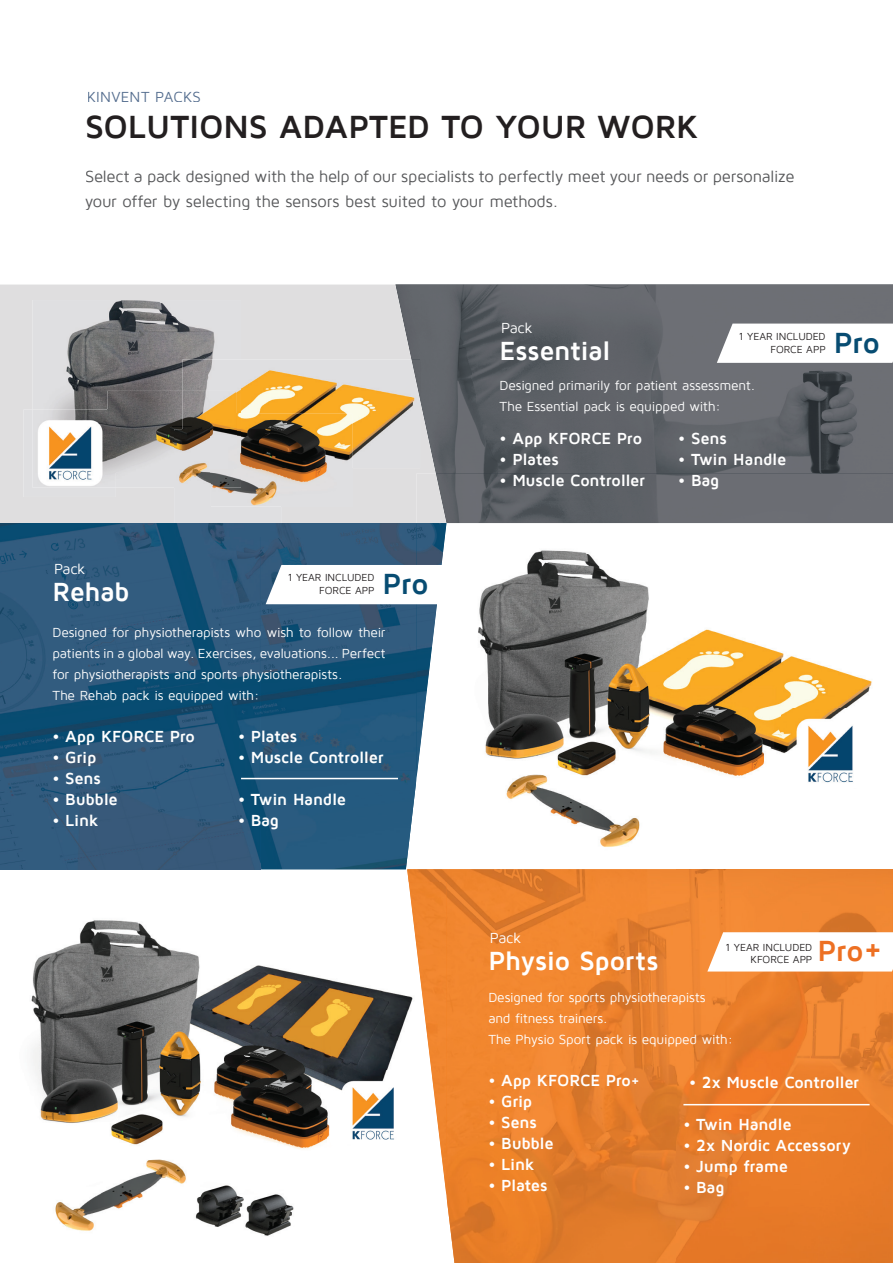
<style>
.page{position:relative;width:893px;height:1263px;background:#fff}
.page>*{position:absolute;margin:0;border:0;box-sizing:border-box;transform-origin:0 0}
.t1{font:700 33px "Maven Pro";letter-spacing:-.005em;color:#231f20}
.t2{font:700 30px "Maven Pro";letter-spacing:-.01em;color:#074c72}
.t3{font:700 30px "Maven Pro";color:#ed7023}
.t4{font:700 27px "Maven Pro";letter-spacing:-.015em;color:#fff}
.t5{font:700 16.5px "Maven Pro";letter-spacing:-.015em;color:#fff}
.t6{font:16.5px/24.6px "Maven Pro";letter-spacing:-.015em;color:#57585a}
.t7{font:15px "Maven Pro";letter-spacing:.01em;color:#556e8f}
.t8{font:15px "Maven Pro";letter-spacing:-.015em;color:#fff}
.t9{font:13.5px/21px "Maven Pro";letter-spacing:-.015em;color:#fff}
.t10{font:10.5px/12.6px "Maven Pro";letter-spacing:-.005em;color:#231f20;text-align:right}
.s1{font-size:36px}
</style>
<div class="page">
<img style="left:436px;top:285px;width:457px;height:188px">
<svg style="left:0;top:285px;width:436px;height:238px;background:#d2d1d3"></svg>
<img style="left:407px;top:869px;width:269px;height:197px">
<img style="left:676px;top:869px;width:216px;height:394px">
<img style="left:446px;top:1066px;width:231px;height:197px">
<img style="left:0;top:523px;width:417px;height:346px">
<img style="left:32px;top:300px;width:209px;height:187px">
<img style="left:31px;top:882px;width:378px;height:354px">
<img style="left:409px;top:882px;width:37px;height:310px">
<img style="left:241px;top:359px;width:179px;height:109px">
<img style="left:182px;top:359px;width:59px;height:55px">
<img style="left:241px;top:468px;width:111px;height:38px">
<img style="left:241px;top:414px;width:111px;height:54px">
<img style="left:236px;top:414px;width:5px;height:15px">
<img style="left:107px;top:391px;width:75px;height:41px">
<img style="left:116px;top:432px;width:58px;height:41px">
<img style="left:182px;top:391px;width:54px;height:38px">
<img style="left:446px;top:523px;width:426px;height:324px">
<img style="left:446px;top:473px;width:447px;height:50px">
<img style="left:417px;top:473px;width:29px;height:301px">
<div style="left:24px;top:410px;width:92px;height:87px;background:#dfdfe1"></div>
<img style="left:32px;top:410px;width:84px;height:77px">
<img style="left:107px;top:410px;width:9px;height:63px">
<img style="left:781px;top:708px;width:81px;height:92px">
<img style="left:328px;top:1071px;width:90px;height:85px">
<hr style="left:241px;top:778px;width:157px;height:1px;background:#fff">
<hr style="left:683px;top:1104px;width:187px;height:1px;background:#fff">
<img style="left:174px;top:487px;width:108px;height:50px">
<img style="left:174px;top:429px;width:37px;height:58px">
<img style="left:211px;top:468px;width:30px;height:19px">
<img style="left:236px;top:429px;width:46px;height:39px">
<img style="left:182px;top:429px;width:29px;height:39px">
<img style="left:211px;top:429px;width:25px;height:44px">
<svg style="left:707px;top:932px;width:186px;height:39px"></svg>
<svg style="left:717px;top:324px;width:176px;height:39px"></svg>
<svg style="left:266px;top:565px;width:191px;height:39px"></svg>
<p class="t7" style="left:87px;top:89px;width:116px">KINVENT PACKS</p>
<h1 class="t1" style="left:85px;top:110px;width:615px">SOLUTIONS ADAPTED TO YOUR WORK</h1>
<p class="t6" style="left:85px;top:164px;width:711px">Select a pack designed with the help of our specialists to perfectly meet your needs or personalize your offer by selecting the sensors best suited to your methods.</p>
<p class="t8" style="left:54px;top:561px;width:33px">Pack</p>
<h3 class="t4" style="left:52px;top:578px;width:79px">Rehab</h3>
<p class="t10" style="left:288px;top:572px;width:88px">1 YEAR INCLUDED<br>FORCE APP</p>
<h2 class="t2" style="left:383px;top:568px;width:47px">Pro</h2>
<p class="t9" style="left:52px;top:622px;width:334px">Designed for physiotherapists who wish to follow their patients in a global way. Exercises, evaluations... Perfect for physiotherapists and sports physiotherapists.<br>The Rehab pack is equipped with:</p>
<p class="t5" style="left:52px;top:727px;width:144px">• App KFORCE Pro</p>
<p class="t5" style="left:52px;top:748px;width:46px">• Grip</p>
<p class="t5" style="left:52px;top:769px;width:50px">• Sens</p>
<p class="t5" style="left:52px;top:790px;width:67px">• Bubble</p>
<p class="t5" style="left:52px;top:811px;width:48px">• Link</p>
<p class="t5" style="left:238px;top:727px;width:61px">• Plates</p>
<p class="t5" style="left:238px;top:748px;width:147px">• Muscle Controller</p>
<p class="t5" style="left:238px;top:790px;width:110px">• Twin Handle</p>
<p class="t5" style="left:238px;top:811px;width:42px">• Bag</p>
<p class="t8" style="left:501px;top:320px;width:33px">Pack</p>
<h3 class="t4" style="left:500px;top:336px;width:113px">Essential</h3>
<p class="t10" style="left:739px;top:330px;width:88px">1 YEAR INCLUDED<br>FORCE APP</p>
<p class="t9" style="left:500px;top:375px;width:257px">Designed primarily for patient assessment.<br>The Essential pack is equipped with:</p>
<p class="t5" style="left:500px;top:429px;width:144px">• App KFORCE Pro</p>
<p class="t5" style="left:500px;top:450px;width:61px">• Plates</p>
<p class="t5" style="left:500px;top:471px;width:147px">• Muscle Controller</p>
<p class="t5" style="left:678px;top:429px;width:50px">• Sens</p>
<p class="t5" style="left:678px;top:450px;width:110px">• Twin Handle</p>
<p class="t5" style="left:678px;top:471px;width:42px">• Bag</p>
<h2 class="t2" style="left:834px;top:326px;width:47px">Pro</h2>
<p class="t8" style="left:490px;top:930px;width:33px">Pack</p>
<h3 class="t4" style="left:488px;top:946px;width:172px">Physio Sports</h3>
<p class="t10" style="left:725px;top:941px;width:88px">1 YEAR INCLUDED<br>KFORCE APP</p>
<h2 class="t3" style="left:817px;top:935px;width:67px">Pro<span class="s1">+</span></h2>
<p class="t9" style="left:488px;top:987px;width:246px">Designed for sports physiotherapists<br>and fitness trainers.<br>The Physio Sport pack is equipped with:</p>
<p class="t5" style="left:488px;top:1072px;width:153px">• App KFORCE Pro+</p>
<p class="t5" style="left:488px;top:1093px;width:46px">• Grip</p>
<p class="t5" style="left:488px;top:1114px;width:50px">• Sens</p>
<p class="t5" style="left:488px;top:1135px;width:67px">• Bubble</p>
<p class="t5" style="left:488px;top:1156px;width:48px">• Link</p>
<p class="t5" style="left:488px;top:1177px;width:61px">• Plates</p>
<p class="t5" style="left:689px;top:1074px;width:172px">• 2x Muscle Controller</p>
<p class="t5" style="left:683px;top:1116px;width:110px">• Twin Handle</p>
<p class="t5" style="left:683px;top:1137px;width:169px">• 2x Nordic Accessory</p>
<p class="t5" style="left:683px;top:1158px;width:106px">• Jump frame</p>
<p class="t5" style="left:683px;top:1179px;width:42px">• Bag</p>
</div>
